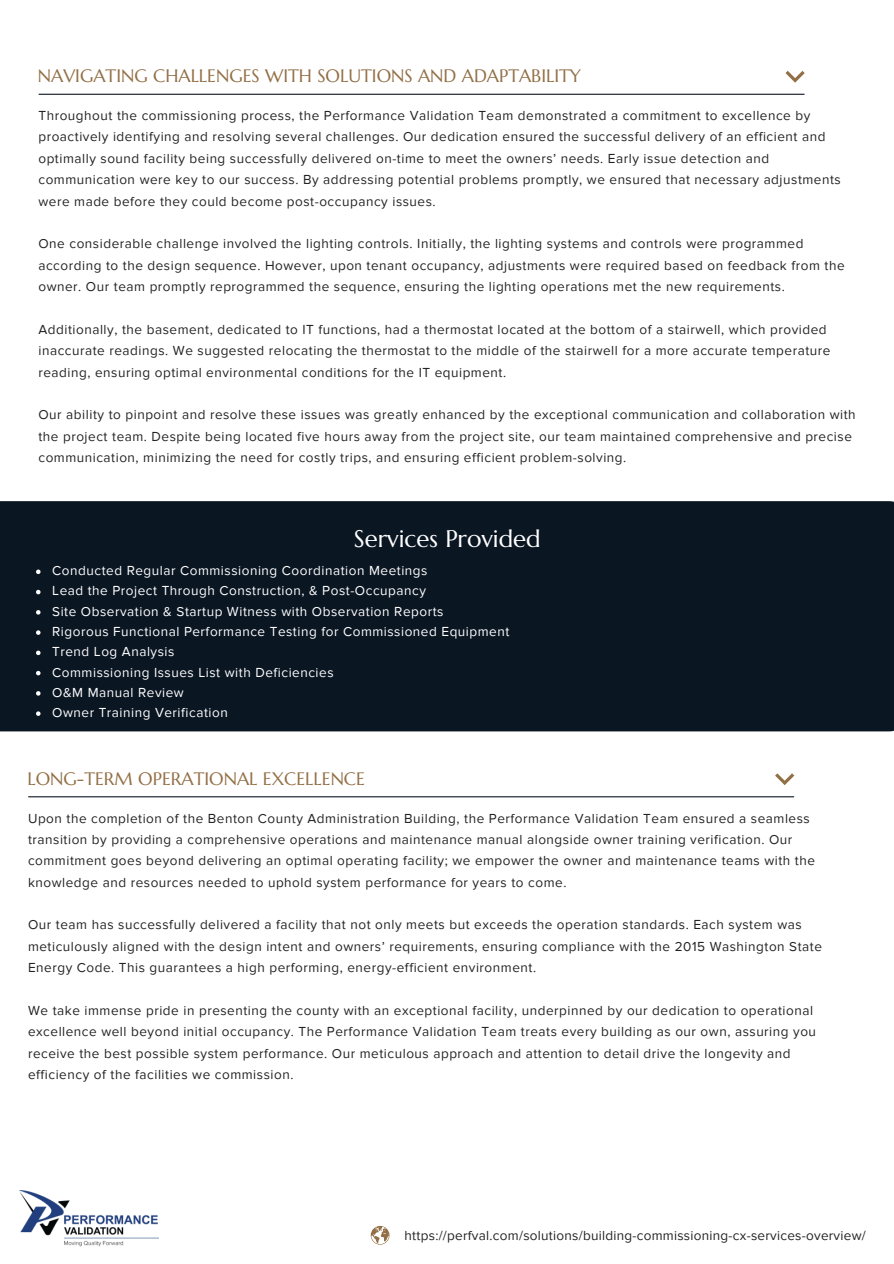
<style>
.page{position:relative;width:894px;height:1264px;background:#fff}
.page>*{position:absolute;margin:0;border:0;box-sizing:border-box;transform-origin:0 0}
.t1{font:24px "Marcellus";color:#fff}
.t2{font:18px "Marcellus";color:#926f45}
.t3{font:13.5px/21.3px "Proxima Nova";letter-spacing:.04em;color:#222}
.t4{font:13.5px "Proxima Nova";letter-spacing:.04em;color:#fff}
.t5{font:13.5px "Proxima Nova";letter-spacing:.02em;color:#222}
</style>
<div class="page">
<div style="left:0;top:501px;width:893px;height:230px;background:#0b1623"></div>
<svg style="left:36px;top:569px;width:5px;height:5px"></svg>
<svg style="left:36px;top:590px;width:5px;height:4px"></svg>
<svg style="left:36px;top:610px;width:5px;height:4px"></svg>
<svg style="left:36px;top:630px;width:5px;height:5px"></svg>
<svg style="left:36px;top:650px;width:5px;height:5px"></svg>
<svg style="left:36px;top:671px;width:5px;height:4px"></svg>
<svg style="left:36px;top:691px;width:5px;height:4px"></svg>
<svg style="left:36px;top:711px;width:5px;height:5px"></svg>
<img style="left:20px;top:1190px;width:138px;height:57px">
<svg style="left:370px;top:1225px;width:19px;height:19px"></svg>
<hr style="left:39px;top:94px;width:764px;height:1px;background:#0b1623">
<svg style="left:785px;top:71px;width:19px;height:12px"></svg>
<hr style="left:29px;top:796px;width:764px;height:1px;background:#0b1623">
<svg style="left:775px;top:773px;width:19px;height:12px"></svg>
<h2 class="t2" style="left:38px;top:65px;width:544px">NAVIGATING CHALLENGES WITH SOLUTIONS AND ADAPTABILITY</h2>
<p class="t3" style="left:38px;top:105px;width:803px">Throughout the commissioning process, the Performance Validation Team demonstrated a commitment to excellence by proactively identifying and resolving several challenges. Our dedication ensured the successful delivery of an efficient and optimally sound facility being successfully delivered on-time to meet the owners’ needs. Early issue detection and communication were key to our success. By addressing potential problems promptly, we ensured that necessary adjustments were made before they could become post-occupancy issues.</p>
<p class="t3" style="left:38px;top:233px;width:807px">One considerable challenge involved the lighting controls. Initially, the lighting systems and controls were programmed according to the design sequence. However, upon tenant occupancy, adjustments were required based on feedback from the owner. Our team promptly reprogrammed the sequence, ensuring the lighting operations met the new requirements.</p>
<p class="t3" style="left:38px;top:319px;width:793px">Additionally, the basement, dedicated to IT functions, had a thermostat located at the bottom of a stairwell, which provided inaccurate readings. We suggested relocating the thermostat to the middle of the stairwell for a more accurate temperature reading, ensuring optimal environmental conditions for the IT equipment.</p>
<p class="t3" style="left:38px;top:404px;width:818px">Our ability to pinpoint and resolve these issues was greatly enhanced by the exceptional communication and collaboration with the project team. Despite being located five hours away from the project site, our team maintained comprehensive and precise communication, minimizing the need for costly trips, and ensuring efficient problem-solving.</p>
<h2 class="t1" style="left:354px;top:523px;width:188px">Services Provided</h2>
<p class="t4" style="left:52px;top:563px;width:376px">Conducted Regular Commissioning Coordination Meetings</p>
<p class="t4" style="left:52px;top:583px;width:375px">Lead the Project Through Construction, &amp; Post-Occupancy</p>
<p class="t4" style="left:52px;top:603px;width:392px">Site Observation &amp; Startup Witness with Observation Reports</p>
<p class="t4" style="left:52px;top:623px;width:458px">Rigorous Functional Performance Testing for Commissioned Equipment</p>
<p class="t4" style="left:52px;top:644px;width:124px">Trend Log Analysis</p>
<h1 class="t4" style="left:52px;top:664px;width:283px">Commissioning Issues List with Deficiencies</h1>
<p class="t4" style="left:52px;top:684px;width:133px">O&amp;M Manual Review</p>
<p class="t4" style="left:52px;top:704px;width:177px">Owner Training Verification</p>
<p class="t2" style="left:27px;top:767px;width:339px">LONG-TERM OPERATIONAL EXCELLENCE</p>
<p class="t3" style="left:28px;top:807px;width:788px">Upon the completion of the Benton County Administration Building, the Performance Validation Team ensured a seamless transition by providing a comprehensive operations and maintenance manual alongside owner training verification. Our commitment goes beyond delivering an optimal operating facility; we empower the owner and maintenance teams with the knowledge and resources needed to uphold system performance for years to come.</p>
<p class="t3" style="left:28px;top:914px;width:795px">Our team has successfully delivered a facility that not only meets but exceeds the operation standards. Each system was meticulously aligned with the design intent and owners’ requirements, ensuring compliance with the 2015 Washington State<br>Energy Code. This guarantees a high performing, energy-efficient environment.</p>
<p class="t3" style="left:28px;top:1000px;width:789px">We take immense pride in presenting the county with an exceptional facility, underpinned by our dedication to operational excellence well beyond initial occupancy. The Performance Validation Team treats every building as our own, assuring you receive the best possible system performance. Our meticulous approach and attention to detail drive the longevity and efficiency of the facilities we commission.</p>
<p class="t5" style="left:404px;top:1227px;width:462px">https://perfval.com/solutions/building-commissioning-cx-services-overview/</p>
</div>
